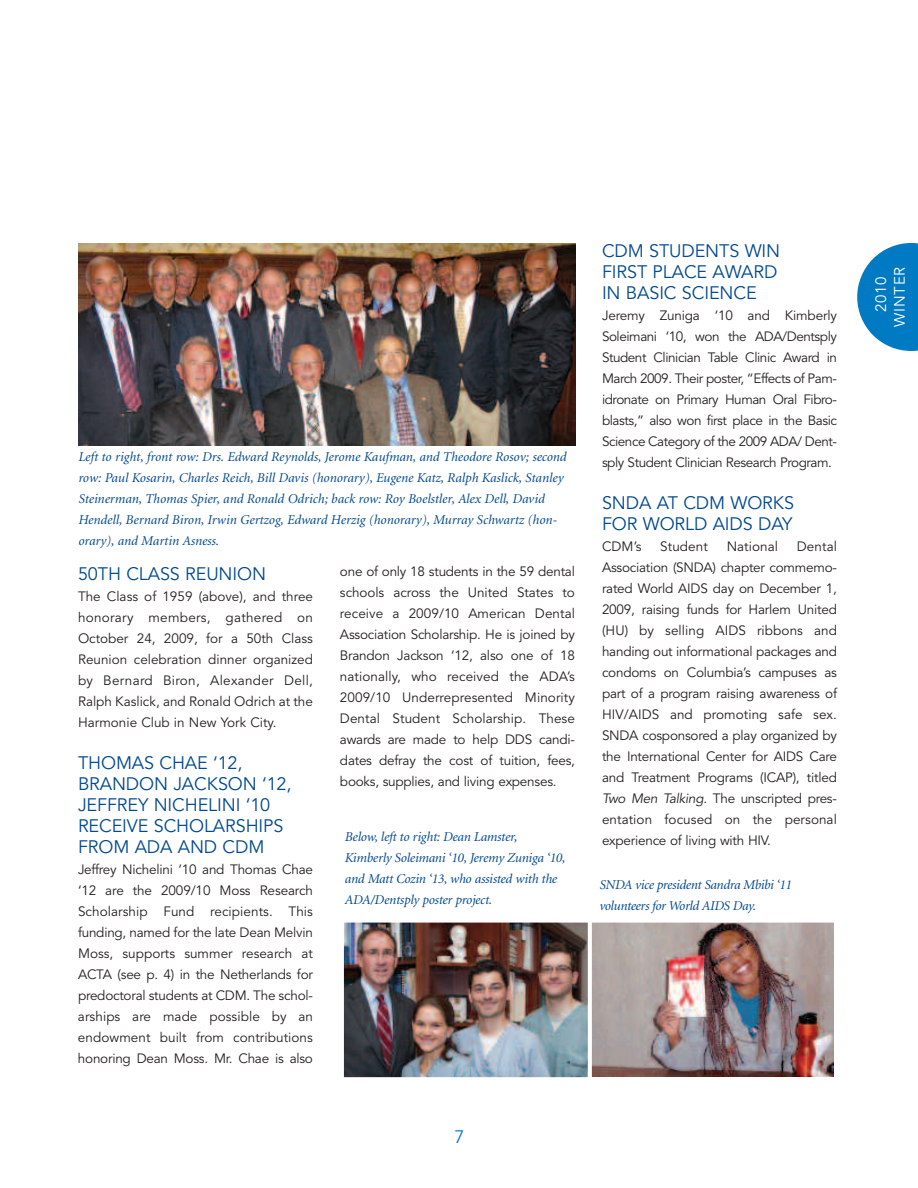
<style>
.page{position:relative;width:918px;height:1188px;background:#fff}
.page>*{position:absolute;margin:0;border:0;box-sizing:border-box;transform-origin:0 0}
.t1{font:18px/21px "Avenir";letter-spacing:-.005em;color:#014990}
.t2{font:18px "Avenir";color:#007bc3}
.t3{font:15px/18.8px "Avenir";letter-spacing:.055em;color:#fff;text-align:center}
.t4{font:13.5px/21px "Avenir";letter-spacing:-.015em;color:#231f20;text-align:justify}
.t5{font:italic 13.5px/21px "Minion";color:#014990}
.t6{font:13.5px "Avenir";letter-spacing:.005em;color:#231f20}
.t7{font:italic 13.5px/21px "Minion";letter-spacing:-.025em;color:#014990}
.s1{font-style:italic}
</style>
<div class="page">
<svg style="left:857px;top:243px;width:61px;height:108px"></svg>
<img style="left:78px;top:243px;width:497px;height:203px">
<img style="left:593px;top:924px;width:240px;height:152px">
<div style="left:589px;top:920px;width:248px;height:160px;border:3px solid #fff"></div>
<img style="left:345px;top:924px;width:242px;height:152px">
<div style="left:341px;top:920px;width:250px;height:160px;border:3px solid #fff"></div>
<p class="t5" style="left:78px;top:447px;width:490px">Left to right, front row: Drs Edward Reynolds, Jerome Kaufman, and Theodore Rosov; second row: Paul Kosarin, Charles Reich, Bill Davis (honorary), Eugene Katz, Ralph Kaslick, Stanley Steinerman, Thomas Spier, and Ronald Odrich; back row: Roy Boelstler, Alex Dell, David Hendell, Bernard Biron, Irwin Gertzog, Edward Herzig (honorary), Murray Schwartz (hon&shy;orary), and Martin Asness</p>
<h4 class="t1" style="left:78px;top:565px;width:190px">50TH CLASS REUNION</h4>
<p class="t4" style="left:78px;top:587px;width:237px">The Class of 1959 (above), and three honorary members, gathered on October 24, 2009, for a 50th Class Reunion celebration dinner organized by Bernard Biron, Alexander Dell, Ralph Kaslick, and Ronald Odrich at the Harmonie Club in New York City.</p>
<h4 class="t1" style="left:78px;top:754px;width:215px">THOMAS CHAE ‘12,<br>BRANDON JACKSON ‘12,<br>JEFFREY NICHELINI ‘10<br>RECEIVE SCHOLARSHIPS<br>FROM ADA AND CDM</h4>
<p class="t4" style="left:78px;top:860px;width:237px">Jeffrey Nichelini ‘10 and Thomas Chae ‘12 are the 2009/10 Moss Research Scholarship Fund recipients. This funding, named for the late Dean Melvin Moss, supports summer research at ACTA (see p. 4) in the Netherlands for predoctoral students at CDM. The schol&shy;arships are made possible by an endowment built from contributions honoring Dean Moss. Mr. Chae is also</p>
<p class="t4" style="left:340px;top:562px;width:237px">one of only 18 students in the 59 dental schools across the United States to receive a 2009/10 American Dental Association Scholarship. He is joined by Brandon Jackson ‘12, also one of 18 nationally, who received the ADA’s 2009/10 Underrepresented Minority Dental Student Scholarship. These awards are made to help DDS candi&shy;dates defray the cost of tuition, fees, books, supplies, and living expenses.</p>
<p class="t5" style="left:345px;top:828px;width:174px">Below, left to right: Dean Lamster,</p>
<p class="t5" style="left:345px;top:849px;width:222px">Kimberly Soleimani ‘10, Jeremy Zuniga ‘10,</p>
<p class="t5" style="left:345px;top:870px;width:214px">and Matt Cozin ‘13, who assisted with the</p>
<p class="t5" style="left:345px;top:891px;width:146px">ADA/Dentsply poster project</p>
<h4 class="t1" style="left:602px;top:241px;width:180px">CDM STUDENTS WIN<br>FIRST PLACE AWARD<br>IN BASIC SCIENCE</h4>
<p class="t4" style="left:602px;top:306px;width:237px">Jeremy Zuniga ‘10 and Kimberly Soleimani ‘10, won the ADA/Dentsply Student Clinician Table Clinic Award in March 2009. Their poster, “Effects of Pam&shy;idronate on Primary Human Oral Fibro&shy;blasts,” also won first place in the Basic Science Category of the 2009 ADA/ Dent&shy;sply Student Clinician Research Program.</p>
<h4 class="t1" style="left:602px;top:493px;width:194px">SNDA AT CDM WORKS<br>FOR WORLD AIDS DAY</h4>
<p class="t4" style="left:602px;top:537px;width:41px">CDM’s</p>
<p class="t6" style="left:660px;top:540px;width:49px">Student</p>
<p class="t6" style="left:727px;top:540px;width:53px">National</p>
<p class="t4" style="left:797px;top:537px;width:42px">Dental</p>
<p class="t4" style="left:602px;top:558px;width:237px">Association (SNDA) chapter commemo-</p>
<p class="t4" style="left:602px;top:579px;width:237px">rated World AIDS day on December 1,</p>
<p class="t4" style="left:602px;top:600px;width:236px">2009, raising funds for Harlem United</p>
<p class="t6" style="left:602px;top:624px;width:236px">(HU) by selling AIDS ribbons and</p>
<p class="t4" style="left:602px;top:642px;width:237px">handing out informational packages and</p>
<p class="t4" style="left:602px;top:663px;width:237px">condoms on Columbia’s campuses as</p>
<p class="t4" style="left:602px;top:684px;width:237px">part of a program raising awareness of</p>
<p class="t6" style="left:602px;top:708px;width:236px">HIV/AIDS and promoting safe sex.</p>
<p class="t4" style="left:602px;top:726px;width:236px">SNDA cosponsored a play organized by</p>
<p class="t4" style="left:602px;top:747px;width:237px">the International Center for AIDS Care</p>
<p class="t4" style="left:602px;top:768px;width:237px">and Treatment Programs (ICAP), titled</p>
<p class="t4" style="left:602px;top:789px;width:237px"><span class="s1">Two Men Talking</span>. The unscripted pres-</p>
<p class="t6" style="left:602px;top:813px;width:236px">entation focused on the personal</p>
<p class="t4" style="left:602px;top:831px;width:170px">experience of living with HIV.</p>
<p class="t7" style="left:599px;top:875px;width:194px">SNDA vice president Sandra Mbibi ‘11 volunteers for World AIDS Day</p>
<h1 class="t2" style="left:455px;top:1129px;width:12px">7</h1>
<p class="t3" style="left:873px;top:327px;width:62px;rotate:-90deg">2010<br>WINTER</p>
</div>
